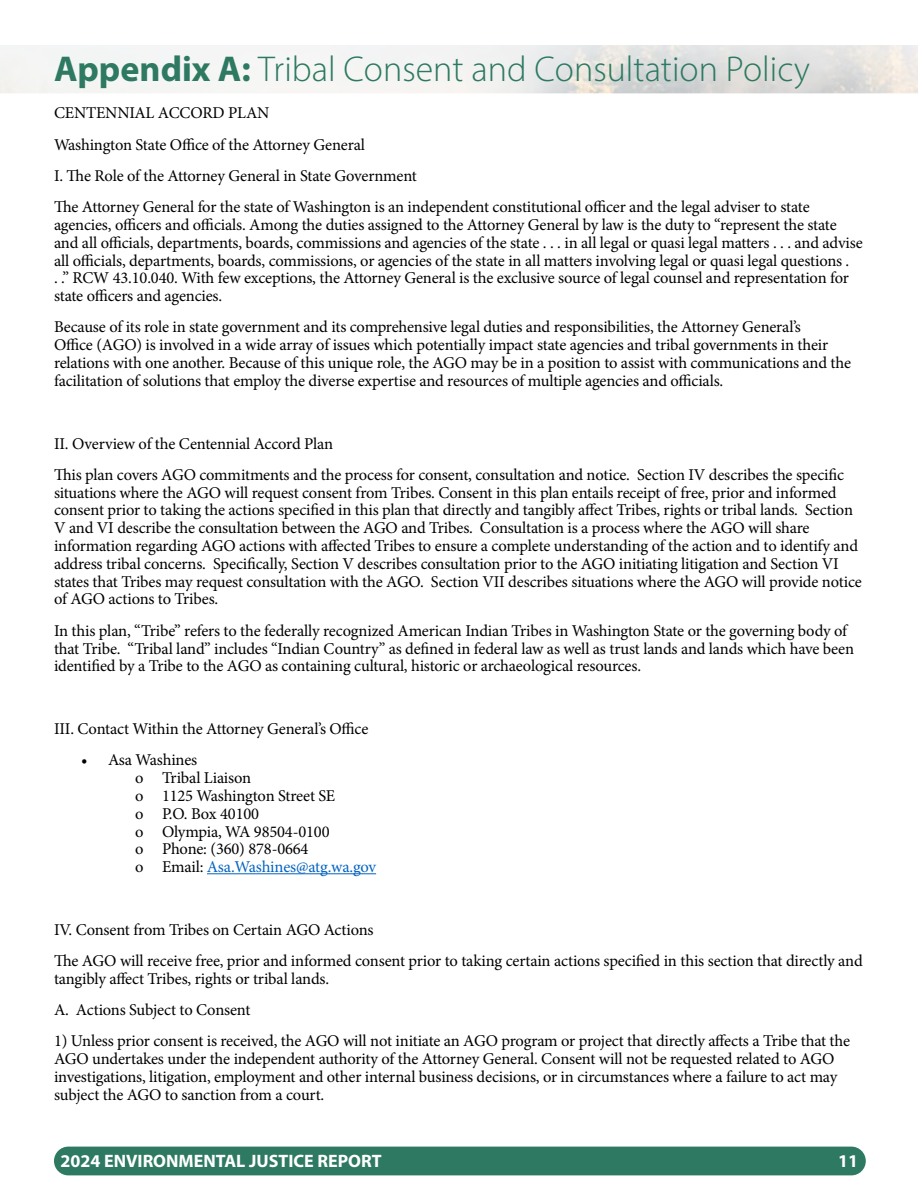
<style>
.page{position:relative;width:918px;height:1188px;background:#fff}
.page>*{position:absolute;margin:0;border:0;box-sizing:border-box;transform-origin:0 0}
.t1{font:36px "Myriad Variable Concept";color:#2d7961}
.t2{font:700 18px "Myriad Pro";color:#fff}
.t3{font:16.5px/17.9px "Minion Pro";letter-spacing:-.01em;color:#000}
.t4{font:16.5px "Minion Pro";letter-spacing:-.015em;color:#0563c1}
.s1{color:#000}
</style>
<div class="page">
<div style="left:54px;top:1147px;width:812px;height:28px;background:#2d7961;border-radius:14px"></div>
<svg style="left:0;top:45px;width:918px;height:48px;fill:#f3f3f1"></svg>
<hr style="left:207px;top:873px;width:169px;height:1px;background:#0563c1">
<h3 class="t1" style="left:54px;top:48px;width:757px">Appendix A: Tribal Consent and Consultation Policy</h3>
<p class="t3" style="left:54px;top:104px;width:217px">CENTENNIAL ACCORD PLAN</p>
<p class="t3" style="left:54px;top:135px;width:313px">Washington State Office of the Attorney General</p>
<p class="t3" style="left:54px;top:167px;width:365px">I. The Role of the Attorney General in State Government</p>
<p class="t3" style="left:54px;top:198px;width:810px">The Attorney General for the state of Washington is an independent constitutional officer and the legal adviser to state agencies, officers and officials. Among the duties assigned to the Attorney General by law is the duty to “represent the state and all officials, departments, boards, commissions and agencies of the state . . . in all legal or quasi legal matters . . . and advise all officials, departments, boards, commissions, or agencies of the state in all matters involving legal or quasi legal questions .<br>. .” RCW 43.10.040. With few exceptions, the Attorney General is the exclusive source of legal counsel and representation for state officers and agencies.</p>
<p class="t3" style="left:54px;top:318px;width:799px">Because of its role in state government and its comprehensive legal duties and responsibilities, the Attorney General’s<br>Office (AGO) is involved in a wide array of issues which potentially impact state agencies and tribal governments in their relations with one another. Because of this unique role, the AGO may be in a position to assist with communications and the facilitation of solutions that employ the diverse expertise and resources of multiple agencies and officials.</p>
<p class="t3" style="left:54px;top:434px;width:281px">II. Overview of the Centennial Accord Plan</p>
<p class="t3" style="left:54px;top:466px;width:809px">This plan covers AGO commitments and the process for consent, consultation and notice. Section IV describes the specific situations where the AGO will request consent from Tribes. Consent in this plan entails receipt of free, prior and informed consent prior to taking the actions specified in this plan that directly and tangibly affect Tribes, rights or tribal lands. Section V and VI describe the consultation between the AGO and Tribes. Consultation is a process where the AGO will share information regarding AGO actions with affected Tribes to ensure a complete understanding of the action and to identify and address tribal concerns. Specifically, Section V describes consultation prior to the AGO initiating litigation and Section VI states that Tribes may request consultation with the AGO. Section VII describes situations where the AGO will provide notice of AGO actions to Tribes.</p>
<p class="t3" style="left:54px;top:622px;width:802px">In this plan, “Tribe” refers to the federally recognized American Indian Tribes in Washington State or the governing body of that Tribe. “Tribal land” includes “Indian Country” as defined in federal law as well as trust lands and lands which have been identified by a Tribe to the AGO as containing cultural, historic or archaeological resources.</p>
<p class="t3" style="left:54px;top:720px;width:316px">III. Contact Within the Attorney General’s Office</p>
<p class="t3" style="left:81px;top:751px;width:118px">• Asa Washines</p>
<p class="t3" style="left:135px;top:769px;width:118px">o Tribal Liaison</p>
<p class="t3" style="left:135px;top:787px;width:202px">o 1125 Washington Street SE</p>
<p class="t3" style="left:135px;top:805px;width:126px">o P.O. Box 40100</p>
<p class="t3" style="left:135px;top:822px;width:196px">o Olympia, WA 98504-0100</p>
<p class="t3" style="left:135px;top:840px;width:175px">o Phone: (360) 878-0664</p>
<p class="t4" style="left:135px;top:856px;width:243px"><span class="s1">o Email:</span> Asa.Washines@atg.wa.gov</p>
<p class="t3" style="left:54px;top:921px;width:321px">IV. Consent from Tribes on Certain AGO Actions</p>
<p class="t3" style="left:54px;top:952px;width:810px">The AGO will receive free, prior and informed consent prior to taking certain actions specified in this section that directly and tangibly affect Tribes, rights or tribal lands.</p>
<p class="t3" style="left:54px;top:1001px;width:198px">A. Actions Subject to Consent</p>
<p class="t3" style="left:54px;top:1032px;width:798px">1) Unless prior consent is received, the AGO will not initiate an AGO program or project that directly affects a Tribe that the AGO undertakes under the independent authority of the Attorney General. Consent will not be requested related to AGO investigations, litigation, employment and other internal business decisions, or in circumstances where a failure to act may subject the AGO to sanction from a court.</p>
<p class="t2" style="left:61px;top:1149px;width:323px">2024 ENVIRONMENTAL JUSTICE REPORT</p>
<p class="t2" style="left:838px;top:1149px;width:21px">11</p>
</div>
